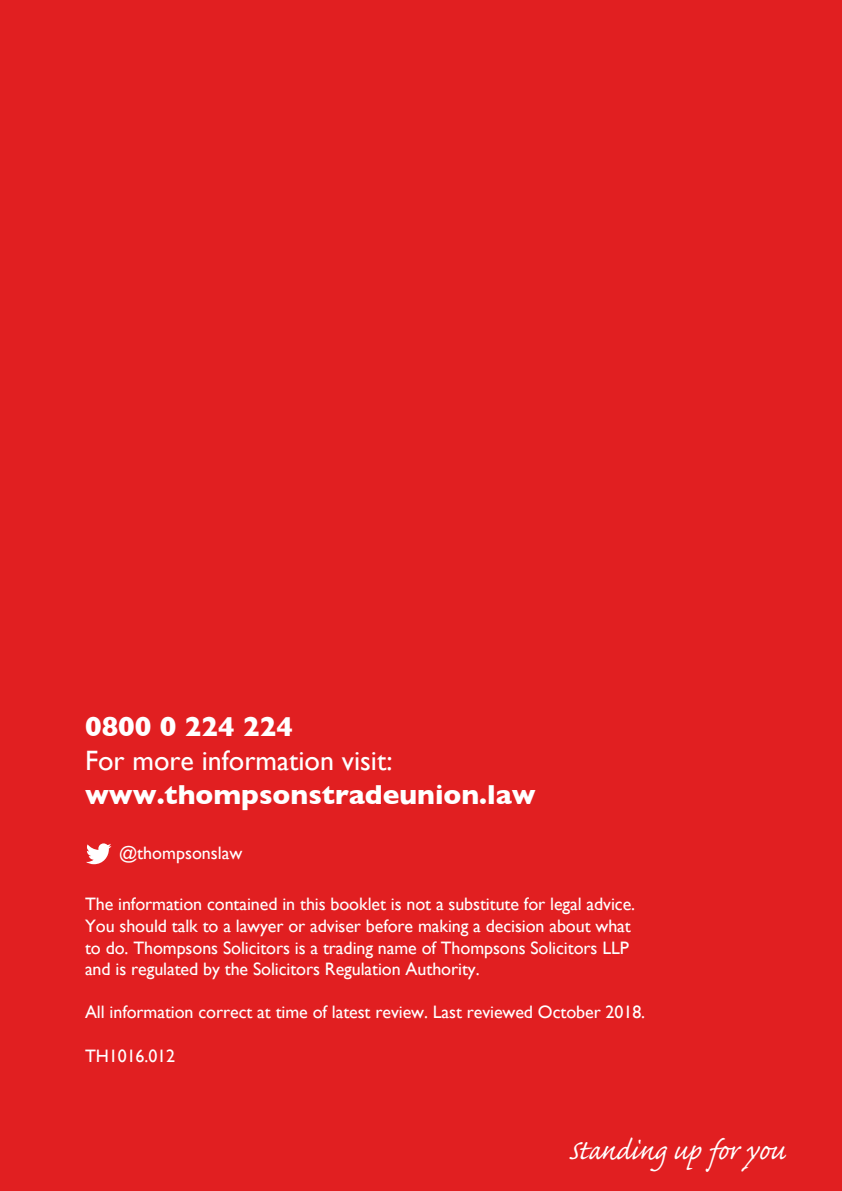
<style>
.page{position:relative;width:842px;height:1191px;background:#e11f21}
.page>*{position:absolute;margin:0;border:0;box-sizing:border-box;transform-origin:0 0}
.t1{font:36px "Caflisch Script Pro";letter-spacing:-.005em;color:#fff}
.t2{font:700 28px "Gill Sans";color:#fff}
.t3{font:28px "Gill Sans";color:#fff}
.t4{font:18px/21.6px "Gill Sans";letter-spacing:-.005em;color:#fff}
</style>
<div class="page">
<svg style="left:86px;top:843px;width:25px;height:21px"></svg>
<h2 class="t2" style="left:85px;top:704px;width:209px">0800 0 224 224</h2>
<h2 class="t3" style="left:85px;top:744px;width:309px">For more information visit:</h2>
<h2 class="t2" style="left:85px;top:772px;width:452px">www.thompsonstradeunion.law</h2>
<p class="t4" style="left:119px;top:842px;width:125px">@thompsonslaw</p>
<p class="t4" style="left:85px;top:893px;width:552px">The information contained in this booklet is not a substitute for legal advice.<br>You should talk to a lawyer or adviser before making a decision about what to do. Thompsons Solicitors is a trading name of Thompsons Solicitors LLP and is regulated by the Solicitors Regulation Authority.</p>
<p class="t4" style="left:85px;top:1001px;width:562px">All information correct at time of latest review. Last reviewed October 2018.</p>
<p class="t4" style="left:85px;top:1044px;width:92px">TH1016.012</p>
<h1 class="t1" style="left:569px;top:1131px;width:218px">Standing up for you</h1>
</div>
